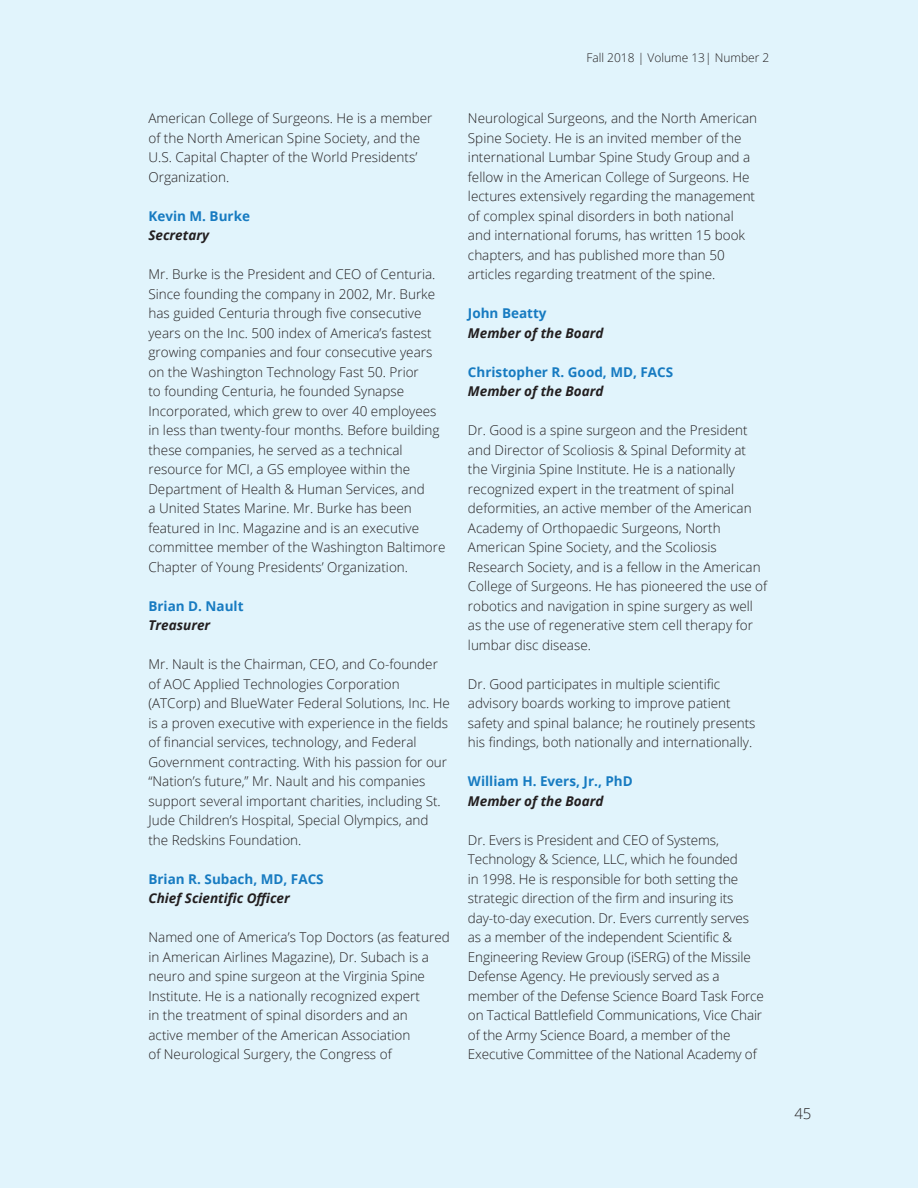
<style>
.page{position:relative;width:918px;height:1188px;background:#e1f4fc}
.page>*{position:absolute;margin:0;border:0;box-sizing:border-box;transform-origin:0 0}
.t1{font:300 15px "Open Sans";color:#231f20}
.t2{font:300 13.5px/19.5px "Open Sans";color:#231f20}
.t3{font:700 13.5px/19.5px "Open Sans";color:#177bc1}
.t4{font:italic 700 13.5px/19.5px "Open Sans";color:#231f20}
.t5{font:300 12px "Open Sans";color:#231f20}
.s1{font-style:italic;color:#231f20}
.s2{font-style:normal;color:#177bc1}
</style>
<div class="page">
<p class="t5" style="left:586px;top:49px;width:185px">Fall 2018 | Volume 13| Number 2</p>
<p class="t2" style="left:148px;top:108px;width:286px">American College of Surgeons. He is a member of the North American Spine Society, and the U.S. Capital Chapter of the World Presidents’ Organization.</p>
<p class="t3" style="left:148px;top:206px;width:103px">Kevin M. Burke<br><span class="s1">Secretary</span></p>
<p class="t2" style="left:148px;top:264px;width:299px">Mr. Burke is the President and CEO of Centuria.<br>Since founding the company in 2002, Mr. Burke has guided Centuria through five consecutive years on the Inc. 500 index of America’s fastest growing companies and four consecutive years on the Washington Technology Fast 50. Prior<br>to founding Centuria, he founded Synapse Incorporated, which grew to over 40 employees in less than twenty-four months. Before building these companies, he served as a technical resource for MCI, a GS employee within the Department of Health &amp; Human Services, and<br>a United States Marine. Mr. Burke has been featured in Inc. Magazine and is an executive committee member of the Washington Baltimore Chapter of Young Presidents’ Organization.</p>
<p class="t3" style="left:148px;top:596px;width:97px">Brian D. Nault<br><span class="s1">Treasurer</span></p>
<p class="t2" style="left:148px;top:654px;width:303px">Mr. Nault is the Chairman, CEO, and Co-founder of AOC Applied Technologies Corporation (ATCorp) and BlueWater Federal Solutions, Inc. He is a proven executive with experience in the fields of financial services, technology, and Federal Government contracting. With his passion for our “Nation’s future,” Mr. Nault and his companies support several important charities, including St.<br>Jude Children’s Hospital, Special Olympics, and the Redskins Foundation.</p>
<p class="t4" style="left:148px;top:869px;width:177px"><span class="s2">Brian R. Subach, MD, FACS<br></span>Chief Scientific Officer</p>
<p class="t2" style="left:148px;top:927px;width:303px">Named one of America’s Top Doctors (as featured in American Airlines Magazine), Dr. Subach is a neuro and spine surgeon at the Virginia Spine Institute. He is a nationally recognized expert<br>in the treatment of spinal disorders and an<br>active member of the American Association<br>of Neurological Surgery, the Congress of</p>
<p class="t2" style="left:468px;top:108px;width:291px">Neurological Surgeons, and the North American Spine Society. He is an invited member of the international Lumbar Spine Study Group and a fellow in the American College of Surgeons. He lectures extensively regarding the management of complex spinal disorders in both national and international forums, has written 15 book chapters, and has published more than 50 articles regarding treatment of the spine.</p>
<p class="t4" style="left:468px;top:303px;width:137px"><span class="s2">John Beatty<br></span>Member of the Board</p>
<p class="t3" style="left:468px;top:362px;width:207px">Christopher R. Good, MD, FACS<br><span class="s1">Member of the Board</span></p>
<p class="t2" style="left:468px;top:420px;width:301px">Dr. Good is a spine surgeon and the President and Director of Scoliosis &amp; Spinal Deformity at the Virginia Spine Institute. He is a nationally recognized expert in the treatment of spinal deformities, an active member of the American Academy of Orthopaedic Surgeons, North American Spine Society, and the Scoliosis Research Society, and is a fellow in the American College of Surgeons. He has pioneered the use of robotics and navigation in spine surgery as well as the use of regenerative stem cell therapy for lumbar disc disease.</p>
<p class="t2" style="left:468px;top:674px;width:289px">Dr. Good participates in multiple scientific advisory boards working to improve patient safety and spinal balance; he routinely presents his findings, both nationally and internationally.</p>
<p class="t3" style="left:468px;top:771px;width:166px">William H. Evers, Jr., PhD<br><span class="s1">Member of the Board</span></p>
<p class="t2" style="left:468px;top:830px;width:298px">Dr. Evers is President and CEO of Systems, Technology &amp; Science, LLC, which he founded<br>in 1998. He is responsible for both setting the strategic direction of the firm and insuring its day-to-day execution. Dr. Evers currently serves as a member of the independent Scientific &amp; Engineering Review Group (iSERG) of the Missile Defense Agency. He previously served as a member of the Defense Science Board Task Force on Tactical Battlefield Communications, Vice Chair of the Army Science Board, a member of the Executive Committee of the National Academy of</p>
<p class="t1" style="left:794px;top:1103px;width:19px">45</p>
</div>
